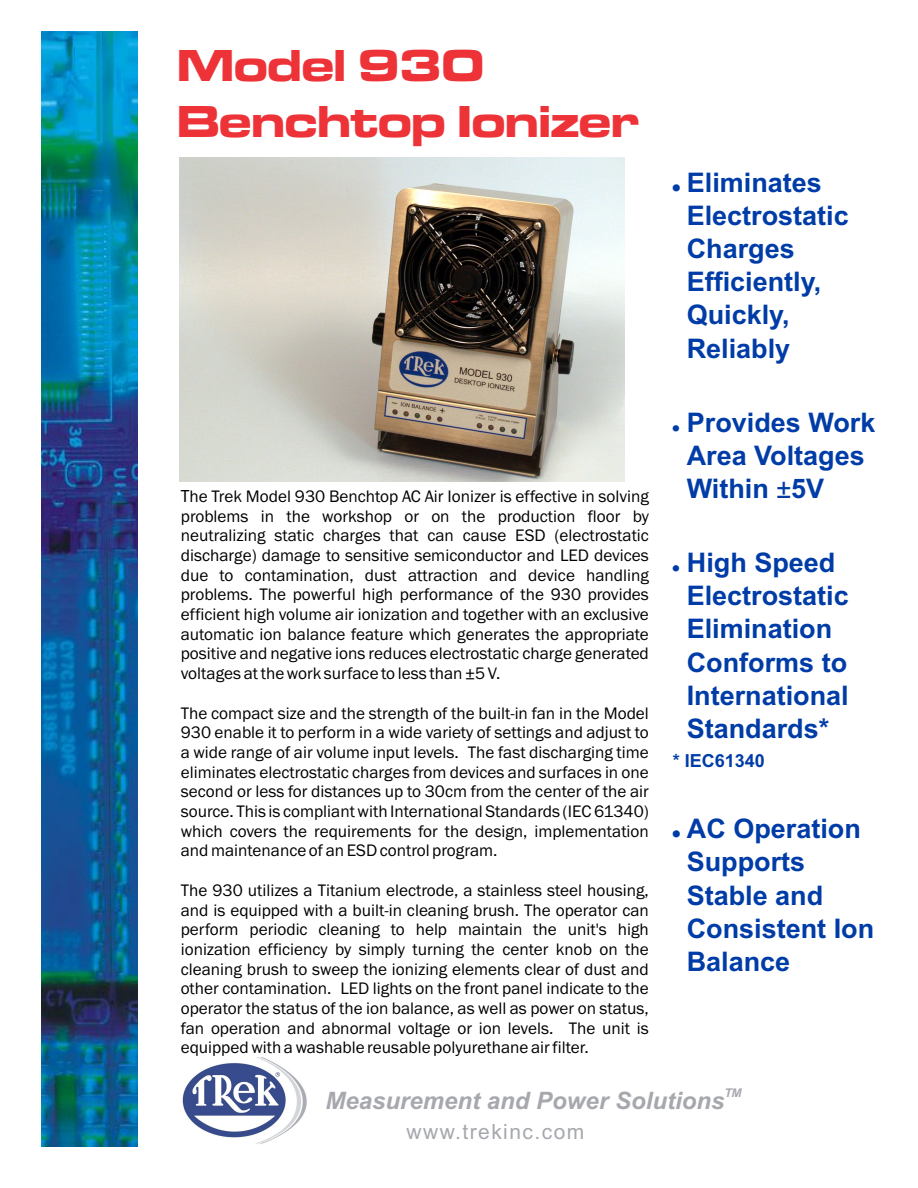
<style>
.page{position:relative;width:918px;height:1188px;background:#fff}
.page>*{position:absolute;margin:0;border:0;box-sizing:border-box;transform-origin:0 0}
.t1{font:46.5px/55.5px "Microgramma D Bold Exte";color:#ed3338}
.t2{font:700 27px/33.2px "Arial";color:#003ca7}
.t3{font:italic 700 24px "Arial";color:#a6a8ad}
.t4{font:21px "Arial";letter-spacing:.07em;color:#a6a8ad}
.t5{font:700 18px "Arial";color:#003ca7}
.t6{font:17.25px/19.6px "Franklin Gothic";color:#000;text-align:justify}
.t7{font:italic 700 12px "Arial";color:#a6a8ad}
.s1{font-size:18px}
.s2{font-weight:400}
</style>
<div class="page">
<img style="left:182px;top:1057px;width:125px;height:87px">
<img style="left:41px;top:31px;width:96px;height:1116px">
<img style="left:180px;top:158px;width:445px;height:324px">
<h1 class="t1" style="left:177px;top:40px;width:463px">Model 930<br>Benchtop Ionizer</h1>
<p class="t6" style="left:181px;top:488px;width:470px"><span class="s1">T</span>he Trek Model 930 Benchtop AC Air Ionizer is effective in solving problems in the workshop or on the production floor by neutralizing static charges that can cause ESD (electrostatic discharge) damage to sensitive semiconductor and LED devices due to contamination, dust attraction and device handling problems. The powerful high performance of the 930 provides efficient high volume air ionization and together with an exclusive automatic ion balance feature which generates the appropriate positive and negative ions reduces electrostatic charge generated voltages at the work surface to less than ±5 V.</p>
<p class="t6" style="left:181px;top:704px;width:470px">The compact size and the strength of the built-in fan in the Model 930 enable it to perform in a wide variety of settings and adjust to a wide range of air volume input levels. The fast discharging time eliminates electrostatic charges from devices and surfaces in one second or less for distances up to 30cm from the center of the air source. This is compliant with International Standards (IEC 61340) which covers the requirements for the design, implementation and maintenance of an ESD control program.</p>
<p class="t6" style="left:181px;top:882px;width:470px">The 930 utilizes a Titanium electrode, a stainless steel housing, and is equipped with a built-in cleaning brush. The operator can perform periodic cleaning to help maintain the unit's high ionization efficiency by simply turning the center knob on the cleaning brush to sweep the ionizing elements clear of dust and other contamination. LED lights on the front panel indicate to the operator the status of the ion balance, as well as power on status, fan operation and abnormal voltage or ion levels. The unit is equipped with a washable reusable polyurethane air filter.</p>
<h2 class="t2" style="left:687px;top:168px;width:164px">Eliminates<br>Electrostatic<br>Charges<br>Efficiently,<br>Quickly,<br>Reliably</h2>
<h2 class="t2" style="left:687px;top:408px;width:190px">Provides Work<br>Area Voltages<br>Within <span class="s2">±</span>5V</h2>
<h2 class="t2" style="left:687px;top:549px;width:164px">High Speed<br>Electrostatic<br>Elimination<br>Conforms to<br>International<br>Standards*</h2>
<p class="t5" style="left:673px;top:754px;width:94px">* IEC61340</p>
<h2 class="t2" style="left:687px;top:815px;width:189px">AC Operation<br>Supports<br>Stable and<br>Consistent Ion<br>Balance</h2>
<h3 class="t3" style="left:326px;top:1092px;width:400px">Measurement and Power Solutions</h3>
<p class="t7" style="left:724px;top:1089px;width:19px">TM</p>
<p class="t4" style="left:406px;top:1124px;width:179px">www.trekinc.com</p>
</div>
